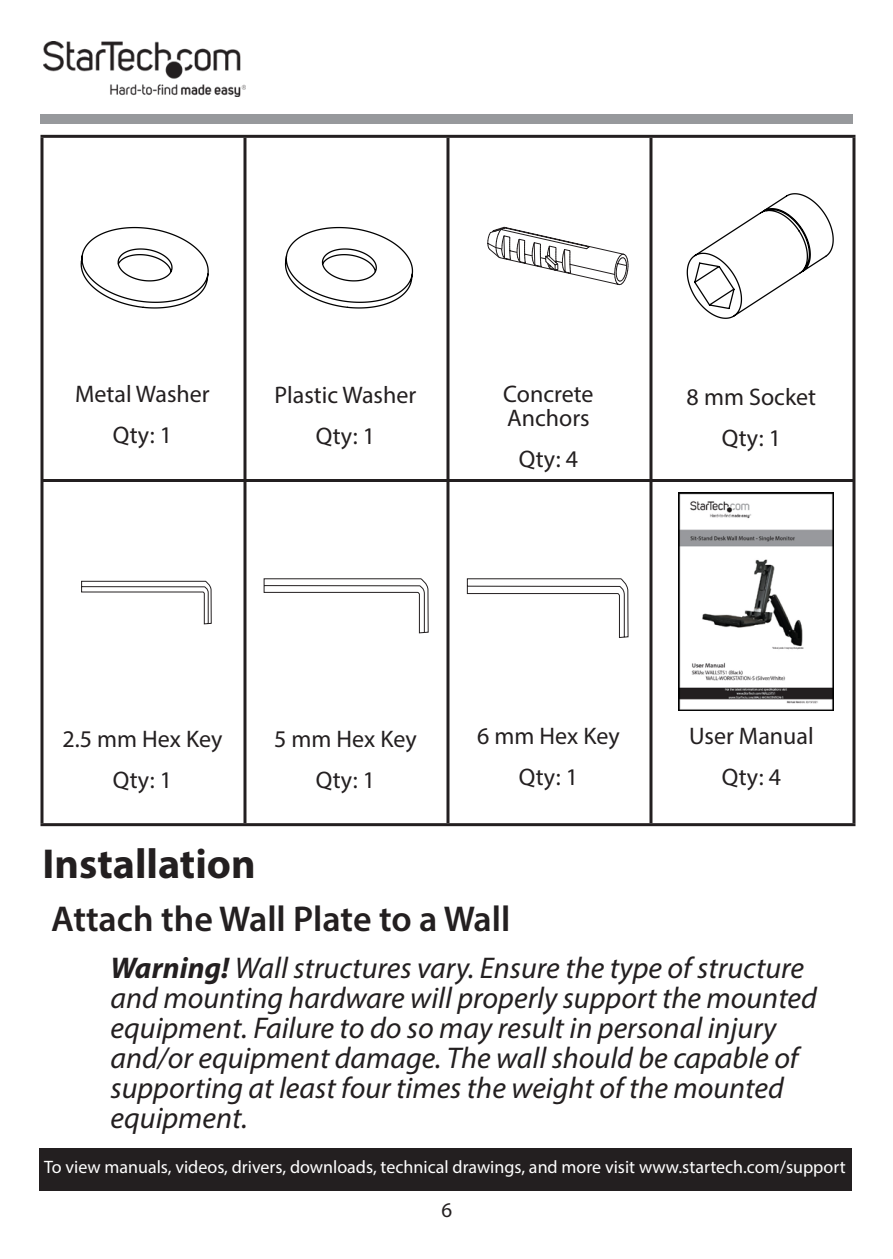
<style>
.page{position:relative;width:893px;height:1259px;background:#fff}
.page>*{position:absolute;margin:0;border:0;box-sizing:border-box;transform-origin:0 0}
.t1{font:700 42px "Myriad Pro";color:#231f20}
.t2{font:600 36px "Myriad Pro";color:#231f20}
.Note{font:italic 30px/30px "Myriad Pro";color:#231f20}
.Table_Text{font:24px/24px "Myriad Pro";color:#231f20}
.t3{font:21px "Myriad Pro";color:#231f20}
.marketing_text{font:18px "Myriad Pro";color:#fff}
.s1{font-weight:700}
</style>
<div class="page">
<img style="left:43px;top:42px;width:203px;height:55px">
<div style="left:40px;top:115px;width:812px;height:9px;background:#97999c"></div>
<hr style="left:40px;top:135px;width:205px;height:3px;background:#231f20">
<hr style="left:40px;top:138px;width:3px;height:341px;background:#231f20">
<hr style="left:245px;top:135px;width:203px;height:3px;background:#231f20">
<hr style="left:243px;top:138px;width:3px;height:341px;background:#231f20">
<hr style="left:448px;top:135px;width:203px;height:3px;background:#231f20">
<hr style="left:446px;top:138px;width:3px;height:341px;background:#231f20">
<hr style="left:651px;top:135px;width:204px;height:3px;background:#231f20">
<hr style="left:649px;top:138px;width:3px;height:341px;background:#231f20">
<hr style="left:852px;top:138px;width:3px;height:341px;background:#231f20">
<hr style="left:40px;top:479px;width:205px;height:3px;background:#231f20">
<hr style="left:40px;top:482px;width:3px;height:341px;background:#231f20">
<hr style="left:245px;top:479px;width:203px;height:3px;background:#231f20">
<hr style="left:243px;top:482px;width:3px;height:341px;background:#231f20">
<hr style="left:448px;top:479px;width:203px;height:3px;background:#231f20">
<hr style="left:446px;top:482px;width:3px;height:341px;background:#231f20">
<hr style="left:651px;top:479px;width:204px;height:3px;background:#231f20">
<hr style="left:649px;top:482px;width:3px;height:341px;background:#231f20">
<hr style="left:852px;top:482px;width:3px;height:341px;background:#231f20">
<hr style="left:40px;top:823px;width:205px;height:3px;background:#231f20">
<hr style="left:245px;top:823px;width:203px;height:3px;background:#231f20">
<hr style="left:448px;top:823px;width:203px;height:3px;background:#231f20">
<hr style="left:651px;top:823px;width:204px;height:3px;background:#231f20">
<svg style="left:263px;top:578px;width:166px;height:56px"></svg>
<svg style="left:81px;top:580px;width:131px;height:45px"></svg>
<svg style="left:487px;top:226px;width:142px;height:60px"></svg>
<img style="left:678px;top:493px;width:156px;height:218px">
<svg style="left:466px;top:578px;width:163px;height:60px"></svg>
<svg style="left:686px;top:193px;width:148px;height:126px"></svg>
<svg style="left:80px;top:226px;width:129px;height:83px"></svg>
<svg style="left:284px;top:226px;width:130px;height:83px"></svg>
<div style="left:40px;top:1148px;width:812px;height:43px;background:#231f20"></div>
<p class="Table_Text" style="left:75px;top:382px;width:136px">Metal Washer</p>
<p class="Table_Text" style="left:113px;top:423px;width:61px">Qty: 1</p>
<p class="Table_Text" style="left:275px;top:383px;width:143px">Plastic Washer</p>
<p class="Table_Text" style="left:316px;top:424px;width:61px">Qty: 1</p>
<p class="Table_Text" style="left:503px;top:382px;width:92px">Concrete<br>Anchors</p>
<p class="Table_Text" style="left:519px;top:447px;width:61px">Qty: 4</p>
<p class="Table_Text" style="left:687px;top:385px;width:131px">8 mm Socket</p>
<p class="Table_Text" style="left:722px;top:426px;width:61px">Qty: 1</p>
<p class="Table_Text" style="left:62px;top:726px;width:161px">2.5 mm Hex Key</p>
<p class="Table_Text" style="left:113px;top:767px;width:61px">Qty: 1</p>
<p class="Table_Text" style="left:274px;top:726px;width:144px">5 mm Hex Key</p>
<p class="Table_Text" style="left:316px;top:767px;width:61px">Qty: 1</p>
<p class="Table_Text" style="left:477px;top:723px;width:144px">6 mm Hex Key</p>
<p class="Table_Text" style="left:519px;top:764px;width:61px">Qty: 1</p>
<p class="Table_Text" style="left:689px;top:723px;width:126px">User Manual</p>
<p class="Table_Text" style="left:722px;top:764px;width:61px">Qty: 4</p>
<h1 class="t1" style="left:43px;top:836px;width:215px">Installation</h1>
<h2 class="t2" style="left:51px;top:896px;width:461px">Attach the Wall Plate to a Wall</h2>
<p class="Note" style="left:111px;top:952px;width:708px"><span class="s1">Warning!</span> Wall structures vary. Ensure the type of structure and mounting hardware will properly support the mounted equipment. Failure to do so may result in personal injury and/or equipment damage. The wall should be capable of supporting at least four times the weight of the mounted equipment.</p>
<p class="marketing_text" style="left:44px;top:1156px;width:803px">To view manuals, videos, drivers, downloads, technical drawings, and more visit www.startech.com/support</p>
<p class="t3" style="left:442px;top:1197px;width:12px">6</p>
</div>
